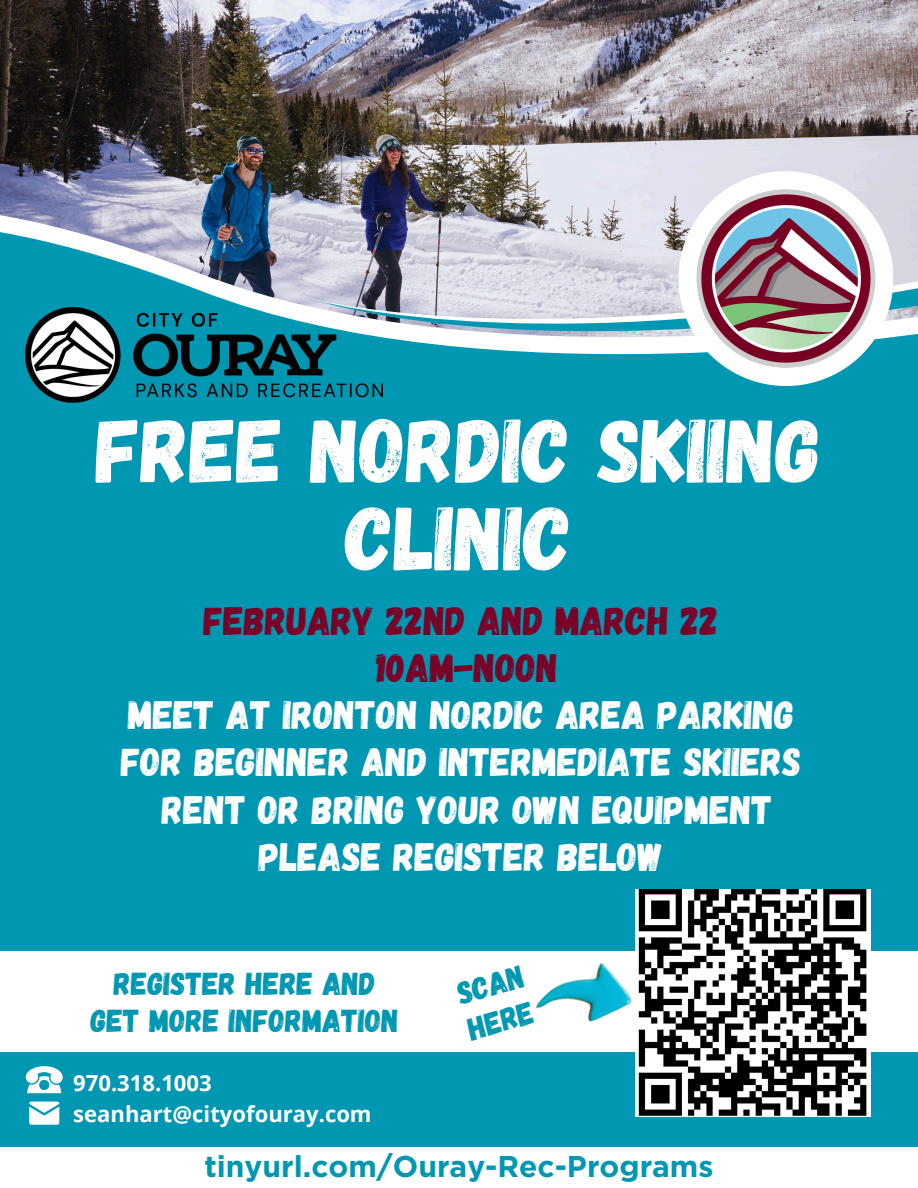
<style>
.page{position:relative;width:918px;height:1188px;background:#fff}
.page>*{position:absolute;margin:0;border:0;box-sizing:border-box;transform-origin:0 0}
.t1{font:90.3px "Gagalin";color:#fff}
.t2{font:39.6px/47.2px "Gagalin";color:#fff;text-align:center}
.t3{font:31.65px/37.2px "Gagalin";color:#0097b2;text-align:center}
.t4{font:31.5px/37px "Gagalin";color:#0097b2}
.t5{font:700 30px "Gotham";color:#0097b2}
.t6{font:700 22.05px "Open Sans";color:#fff}
.s1{color:#7a0226}
</style>
<div class="page">
<img style="left:0;top:0;width:918px;height:162px">
<div style="left:0;top:361px;width:918px;height:824px;background:#0097b2"></div>
<img style="left:0;top:162px;width:918px;height:17px">
<img style="left:0;top:179px;width:918px;height:219px">
<svg style="left:300px;top:287px;width:618px;height:82px"></svg>
<svg style="left:26px;top:1066px;width:37px;height:27px"></svg>
<svg style="left:29px;top:1102px;width:30px;height:23px"></svg>
<svg style="left:679px;top:171px;width:214px;height:215px"></svg>
<img style="left:696px;top:189px;width:179px;height:179px">
<div style="left:0;top:951px;width:918px;height:101px;background:#fff"></div>
<img style="left:636px;top:889px;width:235px;height:228px">
<div style="left:0;top:1147px;width:918px;height:41px;background:#fff"></div>
<img style="left:536px;top:963px;width:96px;height:59px">
<img style="left:26px;top:308px;width:356px;height:94px">
<h1 class="t1" style="left:96px;top:392px;width:727px">FREE NORDIC SKIING</h1>
<p class="t1" style="left:346px;top:480px;width:228px">CLINIC</p>
<h3 class="t2" style="left:121px;top:595px;width:682px"><span class="s1">FEBRUARY 22ND AND MARCH 22<br>10AM-NOON<br></span>MEET AT IRONTON NORDIC AREA PARKING<br>FOR BEGINNER AND INTERMEDIATE SKIIERS<br>RENT OR BRING YOUR OWN EQUIPMENT<br>PLEASE REGISTER BELOW</h3>
<p class="t3" style="left:91px;top:964px;width:309px">REGISTER HERE AND<br>GET MORE INFORMATION</p>
<h2 class="t4" style="left:452px;top:975px;width:70px;rotate:-16deg">SCAN<br>HERE</h2>
<p class="t6" style="left:73px;top:1068px;width:140px">970.318.1003</p>
<p class="t6" style="left:73px;top:1098px;width:300px">seanhart@cityofouray.com</p>
<h4 class="t5" style="left:204px;top:1148px;width:511px">tinyurl.com/Ouray-Rec-Programs</h4>
</div>
